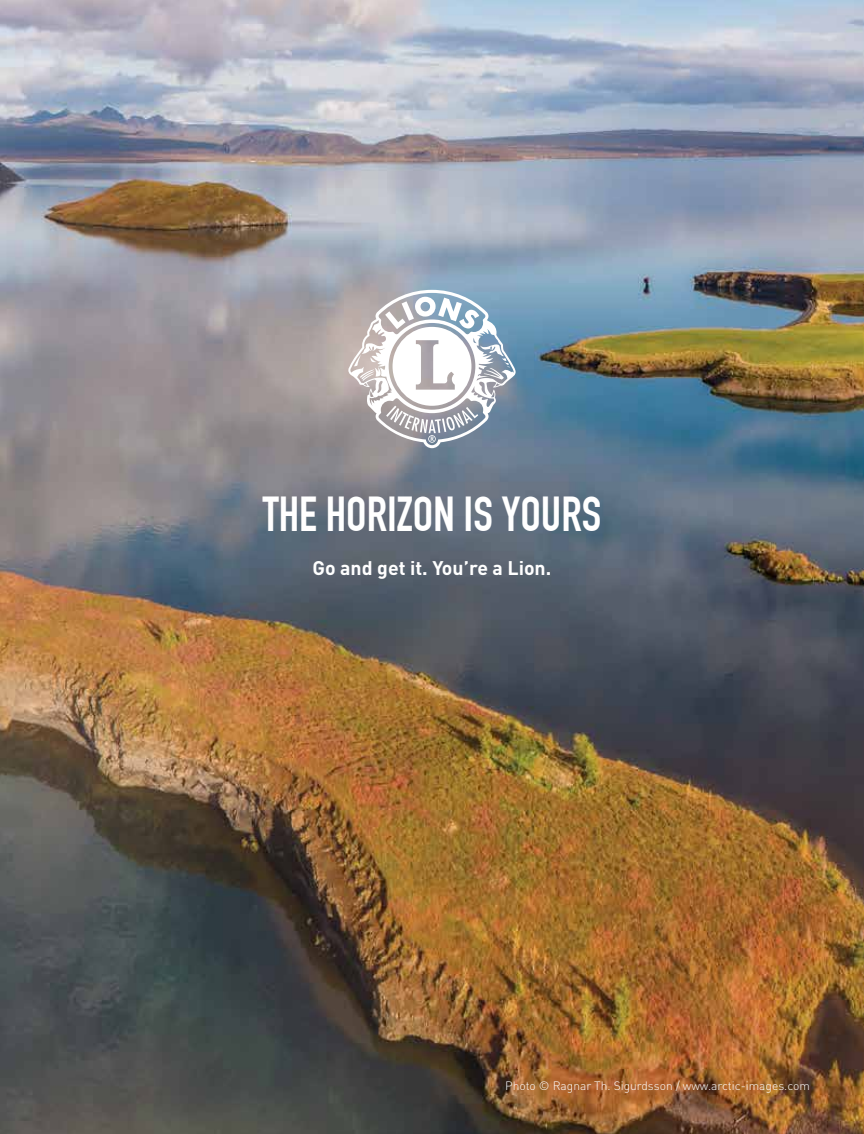
<style>
.page{position:relative;width:864px;height:1134px;background:#fff}
.page>*{position:absolute;margin:0;border:0;box-sizing:border-box;transform-origin:0 0}
.t1{font:700 48px "DIN Condensed";color:#fff}
.t2{font:700 19.5px "DIN";color:#fff}
.t3{font:300 12px "DIN";color:#fff}
</style>
<div class="page">
<img style="left:0;top:0;width:864px;height:1134px">
<svg style="left:348px;top:290px;width:168px;height:158px"></svg>
<h1 class="t1" style="left:263px;top:486px;width:340px">THE HORIZON IS YOURS</h1>
<h2 class="t2" style="left:313px;top:555px;width:240px">Go and get it. You’re a Lion.</h2>
<p class="t3" style="left:505px;top:1077px;width:306px">Photo © Ragnar Th. Sigurdsson / www.arctic-images.com</p>
</div>
